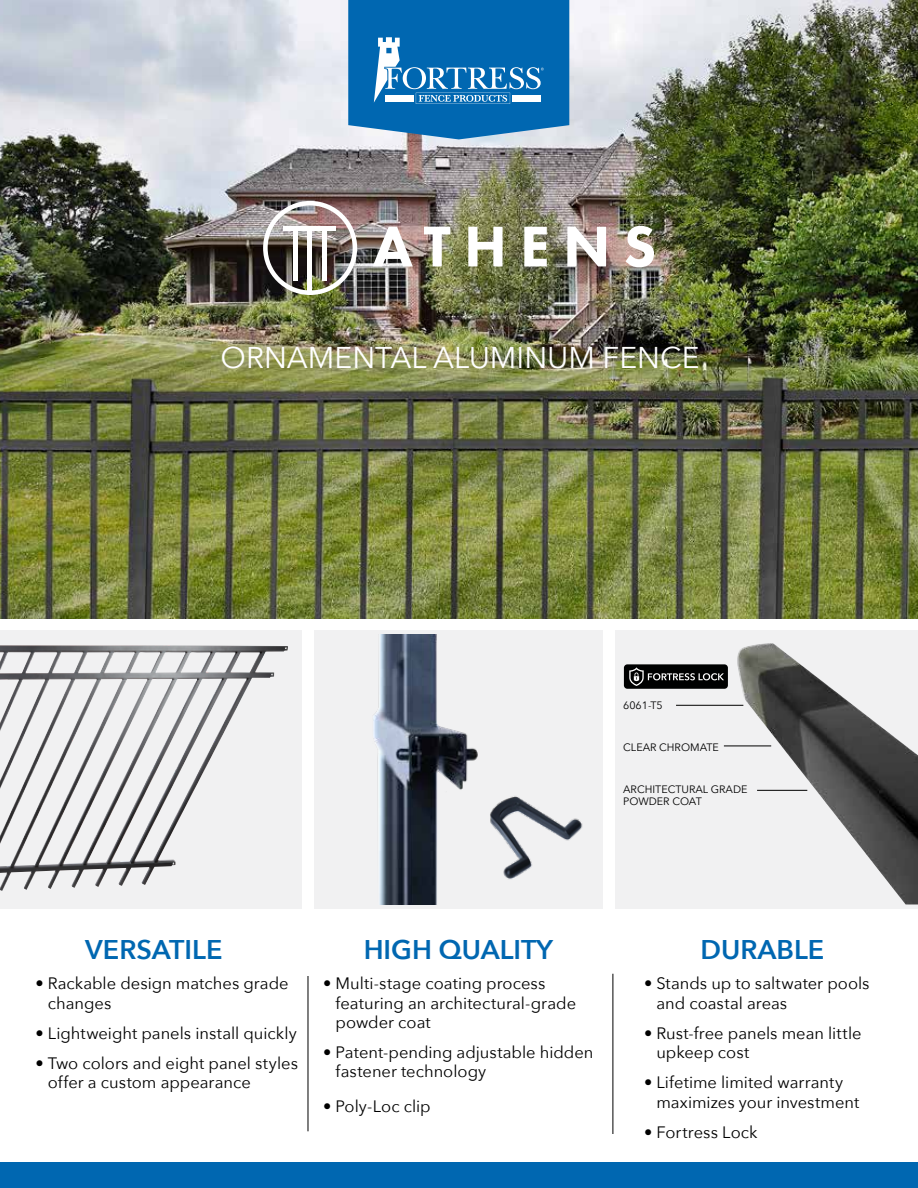
<style>
.page{position:relative;width:918px;height:1188px;background:#fff}
.page>*{position:absolute;margin:0;border:0;box-sizing:border-box;transform-origin:0 0}
.t1{font:30px "Avenir Next";color:#fff}
.t2{font:600 27px "Avenir Next";color:#0067b1}
.t3{font:16.5px/19.5px "Avenir Next";color:#000}
.t4{font:10.65px/12.3px "Avenir Next";color:#000}
</style>
<div class="page">
<hr style="left:308px;top:976px;width:1px;height:155px;background:#000">
<img style="left:0;top:0;width:918px;height:619px">
<div style="left:314px;top:630px;width:288px;height:279px;background:#f1f1f2"></div>
<div style="left:615px;top:630px;width:303px;height:279px;background:#f1f1f2"></div>
<div style="left:0;top:630px;width:302px;height:279px;background:#f1f1f2"></div>
<hr style="left:613px;top:974px;width:1px;height:160px;background:#000">
<div style="left:0;top:1162px;width:918px;height:26px;background:#0067b1"></div>
<svg style="left:373px;top:227px;width:40px;height:39px"></svg>
<svg style="left:424px;top:227px;width:26px;height:39px"></svg>
<svg style="left:468px;top:227px;width:35px;height:39px"></svg>
<svg style="left:524px;top:227px;width:23px;height:39px"></svg>
<svg style="left:567px;top:227px;width:39px;height:39px"></svg>
<svg style="left:626px;top:226px;width:28px;height:41px"></svg>
<img style="left:263px;top:201px;width:94px;height:94px">
<hr style="left:284px;top:226px;width:52px;height:4px;background:#fff">
<div style="left:307px;top:228px;width:5px;height:65px;background:#fff"></div>
<div style="left:322px;top:228px;width:5px;height:52px;background:#fff"></div>
<div style="left:293px;top:228px;width:5px;height:52px;background:#fff"></div>
<img style="left:490px;top:796px;width:93px;height:84px">
<img style="left:373px;top:634px;width:104px;height:270px">
<hr style="left:724px;top:746px;width:47px;height:1px;background:#000">
<hr style="left:676px;top:705px;width:67px;height:1px;background:#000">
<img style="left:734px;top:643px;width:184px;height:261px">
<div style="left:624px;top:664px;width:104px;height:25px;background:#000101;border-radius:3px"></div>
<svg style="left:629px;top:667px;width:95px;height:19px"></svg>
<img style="left:0;top:645px;width:288px;height:246px">
<svg style="left:348px;top:0;width:221px;height:139px;background:#2079ba"></svg>
<h1 class="t1" style="left:221px;top:332px;width:480px">ORNAMENTAL ALUMINUM FENCE</h1>
<p class="t4" style="left:623px;top:699px;width:41px">6061-T5</p>
<p class="t4" style="left:623px;top:741px;width:97px">CLEAR CHROMATE</p>
<p class="t4" style="left:623px;top:783px;width:126px">ARCHITECTURAL GRADE<br>POWDER COAT</p>
<h2 class="t2" style="left:85px;top:926px;width:139px">VERSATILE</h2>
<h2 class="t2" style="left:364px;top:926px;width:191px">HIGH QUALITY</h2>
<h2 class="t2" style="left:701px;top:926px;width:125px">DURABLE</h2>
<p class="t3" style="left:48px;top:973px;width:242px;text-indent:-12px">• Rackable design matches grade changes</p>
<p class="t3" style="left:35px;top:1023px;width:263px">• Lightweight panels install quickly</p>
<p class="t3" style="left:48px;top:1053px;width:252px;text-indent:-12px">• Two colors and eight panel styles offer a custom appearance</p>
<p class="t3" style="left:336px;top:973px;width:242px;text-indent:-12px">• Multi-stage coating process featuring an architectural-grade powder coat</p>
<p class="t3" style="left:336px;top:1041px;width:259px;text-indent:-12px">• Patent-pending adjustable hidden fastener technology</p>
<p class="t3" style="left:323px;top:1096px;width:109px">• Poly-Loc clip</p>
<p class="t3" style="left:656px;top:973px;width:215px;text-indent:-12px">• Stands up to saltwater pools and coastal areas</p>
<p class="t3" style="left:656px;top:1023px;width:207px;text-indent:-12px">• Rust-free panels mean little upkeep cost</p>
<p class="t3" style="left:656px;top:1072px;width:204px;text-indent:-12px">• Lifetime limited warranty maximizes your investment</p>
<p class="t3" style="left:644px;top:1122px;width:115px">• Fortress Lock</p>
</div>
